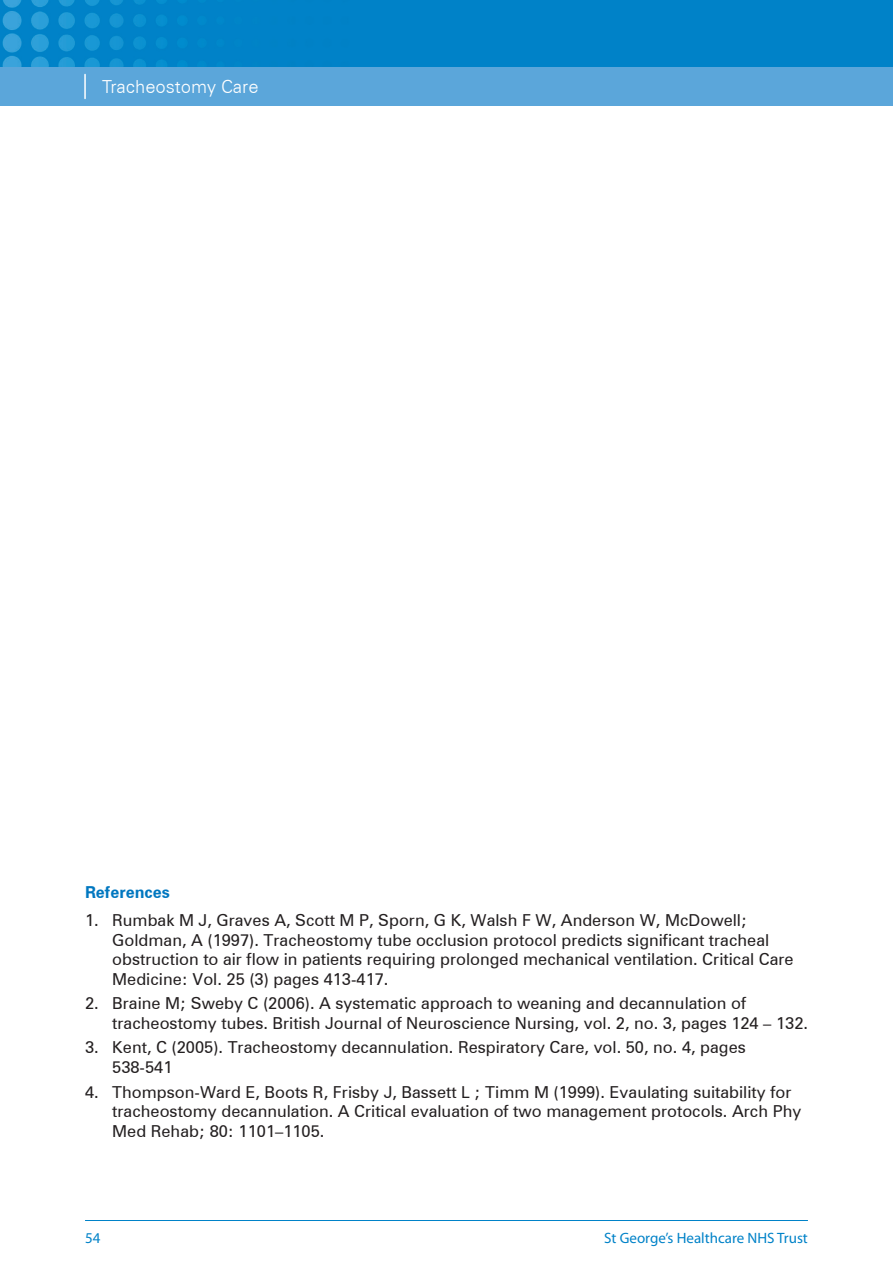
<style>
.page{position:relative;width:893px;height:1263px;background:#fff}
.page>*{position:absolute;margin:0;border:0;box-sizing:border-box;transform-origin:0 0}
.t1{font:300 18px "Zurich BT";color:#fff}
.t2{font:16.5px/19.5px "Zurich BT";color:#231f20}
.Subhead_No_Index{font:700 16.5px "Zurich BT";color:#0077c0}
.t3{font:15px "Myriad Pro";color:#0082c8}
</style>
<div class="page">
<hr style="left:85px;top:1220px;width:723px;height:1px;background:#0082c8">
<div style="left:0;top:67px;width:893px;height:39px;background:#5ba6da"></div>
<div style="left:0;top:0;width:893px;height:67px;background:#0082c8"></div>
<img style="left:2px;top:0;width:165px;height:67px">
<hr style="left:84px;top:74px;width:2px;height:24px;background:#fff">
<p class="t1" style="left:102px;top:76px;width:158px">Tracheostomy Care</p>
<p class="Subhead_No_Index" style="left:85px;top:882px;width:86px">References</p>
<p class="t2" style="left:112px;top:910px;width:683px;text-indent:-27px">1. Rumbak M J, Graves A, Scott M P, Sporn, G K, Walsh F W, Anderson W, McDowell; Goldman, A (1997). Tracheostomy tube occlusion protocol predicts significant tracheal obstruction to air flow in patients requiring prolonged mechanical ventilation. Critical Care Medicine: Vol. 25 (3) pages 413-417.</p>
<p class="t2" style="left:112px;top:993px;width:697px;text-indent:-27px">2. Braine M; Sweby C (2006). A systematic approach to weaning and decannulation of tracheostomy tubes. British Journal of Neuroscience Nursing, vol. 2, no. 3, pages 124 – 132.</p>
<p class="t2" style="left:112px;top:1038px;width:635px;text-indent:-27px">3. Kent, C (2005). Tracheostomy decannulation. Respiratory Care, vol. 50, no. 4, pages<br>538-541</p>
<p class="t2" style="left:112px;top:1082px;width:691px;text-indent:-27px">4. Thompson-Ward E, Boots R, Frisby J, Bassett L ; Timm M (1999). Evaulating suitability for tracheostomy decannulation. A Critical evaluation of two management protocols. Arch Phy<br>Med Rehab; 80: 1101–1105.</p>
<p class="t3" style="left:85px;top:1228px;width:17px">54</p>
<p class="t3" style="left:604px;top:1228px;width:205px">St George’s Healthcare NHS Trust</p>
</div>
